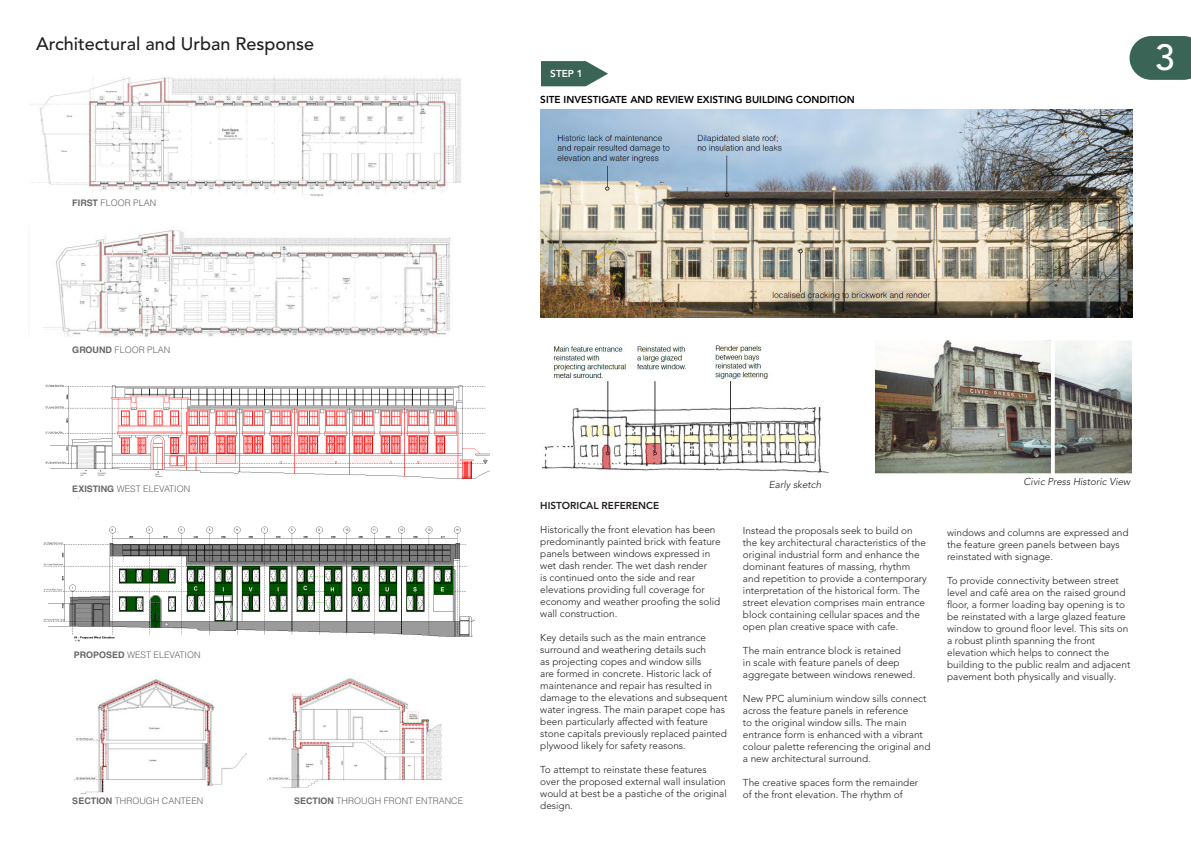
<style>
.page{position:relative;width:1191px;height:842px;background:#fff}
.page>*{position:absolute;margin:0;border:0;box-sizing:border-box;transform-origin:0 0}
.t1{font:500 36px "Avenir LT Pro";color:#fff}
.t2{font:500 18px "Avenir LT Pro";color:#231f20}
.t3{font:300 10px/12px "Avenir LT Pro";color:#231f20}
.t4{font:800 10px "Avenir LT Pro";color:#000}
.t5{font:italic 300 10px "Avenir LT Pro";color:#231f20}
.t6{font:800 10px "Avenir LT Pro";color:#231f20}
.t7{font:800 10px "Avenir LT Pro";color:#fff}
.t8{font:300 9px "Helvetica LT Std";color:#67676a}
.s1{font-weight:700}
</style>
<div class="page">
<img style="left:31px;top:77px;width:430px;height:119px">
<img style="left:43px;top:229px;width:408px;height:108px">
<img style="left:45px;top:384px;width:444px;height:115px">
<img style="left:269px;top:678px;width:172px;height:110px">
<img style="left:75px;top:678px;width:171px;height:116px">
<div style="left:79px;top:491px;width:54px;height:22px;background:#fff"></div>
<img style="left:540px;top:109px;width:592px;height:209px">
<img style="left:543px;top:344px;width:286px;height:130px">
<img style="left:875px;top:340px;width:256px;height:134px">
<svg style="left:541px;top:61px;width:67px;height:25px"></svg>
<svg style="left:1129px;top:36px;width:62px;height:44px;background:#4b7265"></svg>
<img style="left:43px;top:526px;width:432px;height:116px">
<p class="t2" style="left:36px;top:33px;width:280px">Architectural and Urban Response</p>
<p class="t8" style="left:72px;top:197px;width:85px"><span class="s1">FIRST</span> FLOOR PLAN</p>
<p class="t8" style="left:72px;top:344px;width:99px"><span class="s1">GROUND</span> FLOOR PLAN</p>
<p class="t8" style="left:72px;top:483px;width:119px"><span class="s1">EXISTING</span> WEST ELEVATION</p>
<p class="t8" style="left:74px;top:649px;width:128px"><span class="s1">PROPOSED</span> WEST ELEVATION</p>
<p class="t8" style="left:72px;top:795px;width:133px"><span class="s1">SECTION</span> THROUGH CANTEEN</p>
<p class="t8" style="left:294px;top:795px;width:171px"><span class="s1">SECTION</span> THROUGH FRONT ENTRANCE</p>
<p class="t7" style="left:550px;top:68px;width:34px">STEP 1</p>
<p class="t4" style="left:540px;top:94px;width:316px">SITE INVESTIGATE AND REVIEW EXISTING BUILDING CONDITION</p>
<p class="t1" style="left:1155px;top:36px;width:22px">3</p>
<p class="t6" style="left:540px;top:500px;width:120px">HISTORICAL REFERENCE</p>
<p class="t3" style="left:540px;top:524px;width:182px">Historically the front elevation has been predominantly painted brick with feature panels between windows expressed in wet dash render. The wet dash render<br>is continued onto the side and rear elevations providing full coverage for economy and weather proofing the solid wall construction.</p>
<p class="t3" style="left:540px;top:632px;width:188px">Key details such as the main entrance surround and weathering details such<br>as projecting copes and window sills<br>are formed in concrete. Historic lack of maintenance and repair has resulted in damage to the elevations and subsequent water ingress. The main parapet cope has been particularly affected with feature stone capitals previously replaced painted</p>
<p class="t3" style="left:540px;top:740px;width:147px">plywood likely for safety reasons.</p>
<p class="t3" style="left:540px;top:764px;width:188px">To attempt to reinstate these features over the proposed external wall insulation would at best be a pastiche of the original design.</p>
<p class="t5" style="left:769px;top:479px;width:54px">Early sketch</p>
<p class="t3" style="left:743px;top:525px;width:185px">Instead the proposals seek to build on the key architectural characteristics of the original industrial form and enhance the dominant features of massing, rhythm and repetition to provide a contemporary interpretation of the historical form. The street elevation comprises main entrance block containing cellular spaces and the open plan creative space with cafe.</p>
<p class="t3" style="left:743px;top:645px;width:174px">The main entrance block is retained<br>in scale with feature panels of deep aggregate between windows renewed.</p>
<p class="t3" style="left:743px;top:693px;width:189px">New PPC aluminium window sills connect across the feature panels in reference<br>to the original window sills. The main entrance form is enhanced with a vibrant colour palette referencing the original and a new architectural surround.</p>
<p class="t3" style="left:743px;top:777px;width:177px">The creative spaces form the remainder of the front elevation. The rhythm of</p>
<p class="t5" style="left:1023px;top:476px;width:108px">Civic Press Historic View</p>
<p class="t3" style="left:947px;top:527px;width:183px">windows and columns are expressed and the feature green panels between bays reinstated with signage.</p>
<p class="t3" style="left:947px;top:575px;width:173px">To provide connectivity between street</p>
<p class="t3" style="left:947px;top:587px;width:180px">level and café area on the raised ground</p>
<p class="t3" style="left:947px;top:599px;width:179px">floor, a former loading bay opening is to</p>
<p class="t3" style="left:947px;top:611px;width:180px">be reinstated with a large glazed feature</p>
<p class="t3" style="left:947px;top:623px;width:183px">window to ground floor level. This sits on</p>
<p class="t3" style="left:947px;top:635px;width:185px">a robust plinth spanning the front elevation which helps to connect the building to the public realm and adjacent pavement both physically and visually.</p>
</div>
